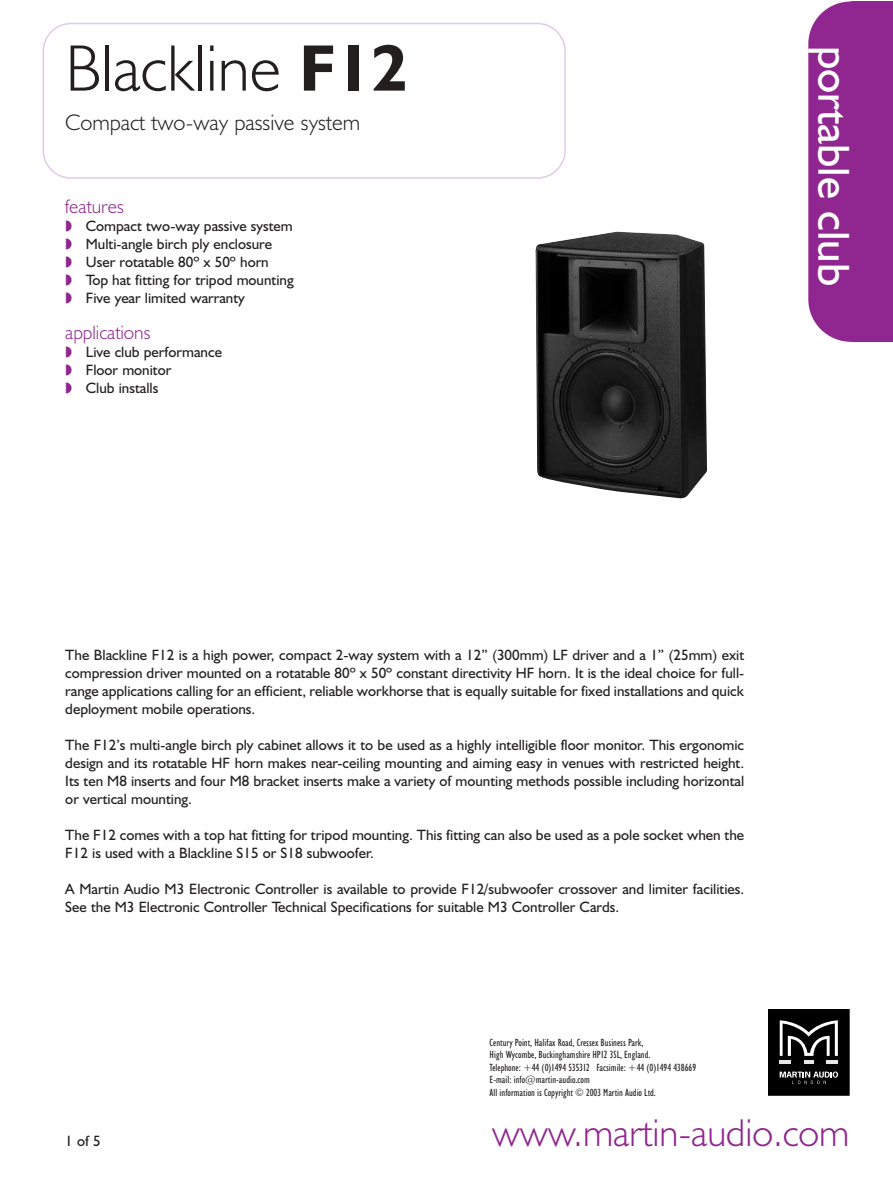
<style>
.page{position:relative;width:893px;height:1187px;background:#fff}
.page>*{position:absolute;margin:0;border:0;box-sizing:border-box;transform-origin:0 0}
.t1{font:300 66px "Humanist 521 BT";color:#231f1f}
.t2{font:45px "Humanist 521 BT";color:#fff}
.t3{font:300 39px "Humanist 521 BT";color:#90268f}
.t4{font:300 22.5px "Humanist 521 BT";color:#231f1f}
.t5{font:300 19.5px "Humanist 521 BT";color:#90268f}
.t6{font:15px/18px "Humanist 521 BT";color:#231f1f}
.t7{font:condensed 10.5px/12.6px "Humanist 521 BT";color:#231f1f}
.s1{font-weight:700}
</style>
<div class="page">
<div style="left:850px;top:2px;width:42px;height:340px;background:#90268f"></div>
<div style="left:808px;top:2px;width:84px;height:340px;background:#90268f;border-radius:43px"></div>
<svg style="left:43px;top:23px;width:523px;height:156px"></svg>
<div style="left:768px;top:1009px;width:81px;height:86px;background:#000"></div>
<svg style="left:779px;top:1020px;width:58px;height:43px"></svg>
<svg style="left:779px;top:1071px;width:59px;height:13px"></svg>
<div style="left:766px;top:1007px;width:84px;height:89px;border:1px solid #fff"></div>
<img style="left:535px;top:232px;width:172px;height:267px">
<h1 class="t1" style="left:65px;top:44px;width:344px">Blackline <span class="s1">F12</span></h1>
<h3 class="t4" style="left:65px;top:114px;width:296px">Compact two-way passive system</h3>
<h3 class="t5" style="left:65px;top:199px;width:60px">features</h3>
<p class="t6" style="left:86px;top:218px;width:209px">Compact two-way passive system<br>Multi-angle birch ply enclosure<br>User rotatable 80º x 50º horn<br>Top hat fitting for tripod mounting<br>Five year limited warranty</p>
<h3 class="t5" style="left:65px;top:325px;width:87px">applications</h3>
<p class="t6" style="left:86px;top:344px;width:138px">Live club performance<br>Floor monitor<br>Club installs</p>
<h2 class="t2" style="left:850px;top:46px;width:242px;rotate:90deg">portable club</h2>
<p class="t6" style="left:65px;top:647px;width:680px;text-align:justify">The Blackline F12 is a high power, compact 2-way system with a 12” (300mm) LF driver and a 1” (25mm) exit compression driver mounted on a rotatable 80º x 50º constant directivity HF horn. It is the ideal choice for full&shy;range applications calling for an efficient, reliable workhorse that is equally suitable for fixed installations and quick deployment mobile operations.</p>
<p class="t6" style="left:65px;top:737px;width:680px;text-align:justify">The F12’s multi-angle birch ply cabinet allows it to be used as a highly intelligible floor monitor. This ergonomic design and its rotatable HF horn makes near-ceiling mounting and aiming easy in venues with restricted height.<br>Its ten M8 inserts and four M8 bracket inserts make a variety of mounting methods possible including horizontal or vertical mounting.</p>
<p class="t6" style="left:65px;top:827px;width:680px">The F12 comes with a top hat fitting for tripod mounting. This fitting can also be used as a pole socket when the<br>F12 is used with a Blackline S15 or S18 subwoofer.</p>
<p class="t6" style="left:65px;top:881px;width:680px">A Martin Audio M3 Electronic Controller is available to provide F12/subwoofer crossover and limiter facilities.<br>See the M3 Electronic Controller Technical Specifications for suitable M3 Controller Cards.</p>
<p class="t7" style="left:489px;top:1036px;width:208px">Century Point, Halifax Road, Cressex Business Park,<br>High Wycombe, Buckinghamshire HP12 3SL, England.<br>Telephone: +44 (0)1494 535312 Facsimile: +44 (0)1494 438669<br>E-mail: info@martin-audio.com<br>All information is Copyright © 2003 Martin Audio Ltd.</p>
<p class="t6" style="left:65px;top:1133px;width:37px">1 of 5</p>
<h3 class="t3" style="left:492px;top:1117px;width:358px">www.martin-audio.com</h3>
</div>
